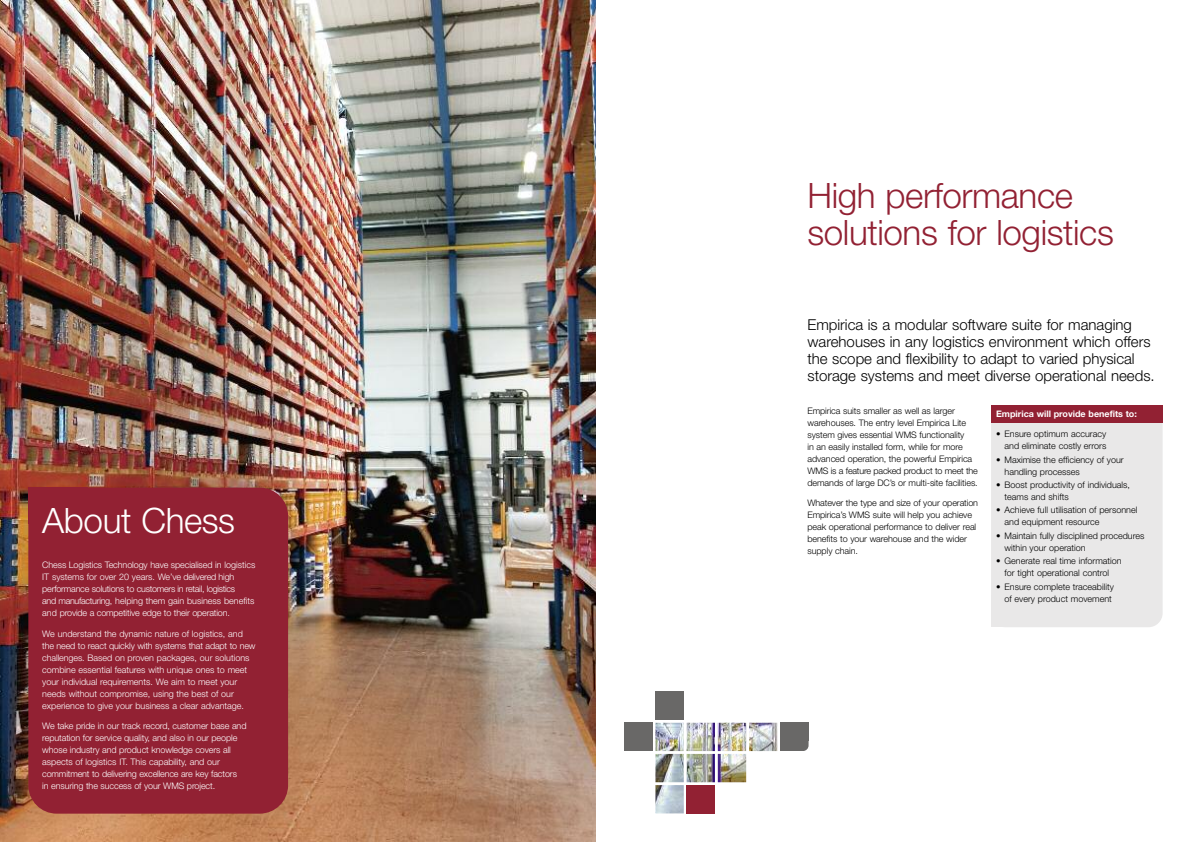
<style>
.page{position:relative;width:1191px;height:842px;background:#fff}
.page>*{position:absolute;margin:0;border:0;box-sizing:border-box;transform-origin:0 0}
.t1{font:300 35px/37px "Helvetica Neue";letter-spacing:-.01em;color:#922133}
.t2{font:300 35px "Helvetica Neue";letter-spacing:-.01em;color:#fff}
.t3{font:300 15px/17px "Helvetica Neue";color:#000}
.t4{font:300 9px/12px "Helvetica Neue";letter-spacing:-.01em;color:#fff}
.t5{font:300 9px/12px "Helvetica Neue";letter-spacing:-.005em;color:#000}
.t6{font:700 9px "Helvetica Neue";color:#fff}
</style>
<div class="page">
<div style="left:991px;top:405px;width:171px;height:222px;background:#e9e8e8;border-radius:14px"></div>
<div style="left:991px;top:405px;width:171px;height:17px;background:#922133"></div>
<div style="left:991px;top:595px;width:44px;height:32px;background:#e9e8e8"></div>
<img style="left:0;top:0;width:595px;height:842px">
<div style="left:28px;top:488px;width:260px;height:326px;background:#922133;border-radius:28px"></div>
<div style="left:28px;top:488px;width:60px;height:36px;background:#922133"></div>
<img style="left:655px;top:722px;width:153px;height:91px">
<div style="left:655px;top:691px;width:29px;height:29px;background:#696867"></div>
<div style="left:780px;top:723px;width:28px;height:28px;background:#696867;border-radius:6px"></div>
<div style="left:686px;top:785px;width:29px;height:28px;background:#922133"></div>
<div style="left:779px;top:751px;width:41px;height:76px;background:#fff"></div>
<div style="left:747px;top:753px;width:61px;height:29px;background:#fff"></div>
<div style="left:624px;top:723px;width:28px;height:28px;background:#696867"></div>
<div style="left:780px;top:723px;width:10px;height:28px;background:#696867"></div>
<div style="left:780px;top:723px;width:28px;height:18px;background:#696867"></div>
<div style="left:717px;top:783px;width:81px;height:34px;background:#fff"></div>
<h1 class="t2" style="left:42px;top:508px;width:194px">About Chess</h1>
<p class="t4" style="left:42px;top:560px;width:215px">Chess Logistics Technology have specialised in logistics IT systems for over 20 years. We’ve delivered high performance solutions to customers in retail, logistics<br>and manufacturing, helping them gain business benefits and provide a competitive edge to their operation.</p>
<p class="t4" style="left:42px;top:628px;width:215px">We understand the dynamic nature of logistics, and the need to react quickly with systems that adapt to new challenges. Based on proven packages, our solutions combine essential features with unique ones to meet your individual requirements. We aim to meet your needs without compromise, using the best of our experience to give your business a clear advantage.</p>
<p class="t4" style="left:42px;top:721px;width:206px">We take pride in our track record, customer base and reputation for service quality, and also in our people whose industry and product knowledge covers all aspects of logistics IT. This capability, and our commitment to delivering excellence are key factors<br>in ensuring the success of your WMS project.</p>
<h1 class="t1" style="left:807px;top:180px;width:308px">High performance solutions for logistics</h1>
<h2 class="t3" style="left:807px;top:317px;width:349px">Empirica is a modular software suite for managing warehouses in any logistics environment which offers the scope and flexibility to adapt to varied physical storage systems and meet diverse operational needs.</h2>
<p class="t5" style="left:807px;top:405px;width:172px">Empirica suits smaller as well as larger warehouses. The entry level Empirica Lite system gives essential WMS functionality<br>in an easily installed form, while for more advanced operation, the powerful Empirica WMS is a feature packed product to meet the demands of large DC’s or multi-site facilities.</p>
<p class="t5" style="left:807px;top:498px;width:172px">Whatever the type and size of your operation Empirica’s WMS suite will help you achieve peak operational performance to deliver real benefits to your warehouse and the wider supply chain.</p>
<p class="t6" style="left:996px;top:410px;width:142px">Empirica will provide benefits to:</p>
<p class="t5" style="left:996px;top:429px;width:112px;text-align:right">• Ensure optimum accuracy and eliminate costly errors</p>
<p class="t5" style="left:1004px;top:454px;width:121px;text-indent:-9px">• Maximise the efficiency of your handling processes</p>
<p class="t5" style="left:1004px;top:480px;width:127px;text-indent:-9px">• Boost productivity of individuals, teams and shifts</p>
<p class="t5" style="left:1004px;top:505px;width:134px;text-indent:-9px">• Achieve full utilisation of personnel and equipment resource</p>
<p class="t5" style="left:1004px;top:530px;width:141px;text-indent:-9px">• Maintain fully disciplined procedures within your operation</p>
<p class="t5" style="left:996px;top:556px;width:127px;text-align:center">• Generate real time information for tight operational control</p>
<p class="t5" style="left:996px;top:581px;width:119px;text-align:right">• Ensure complete traceability of every product movement</p>
</div>
